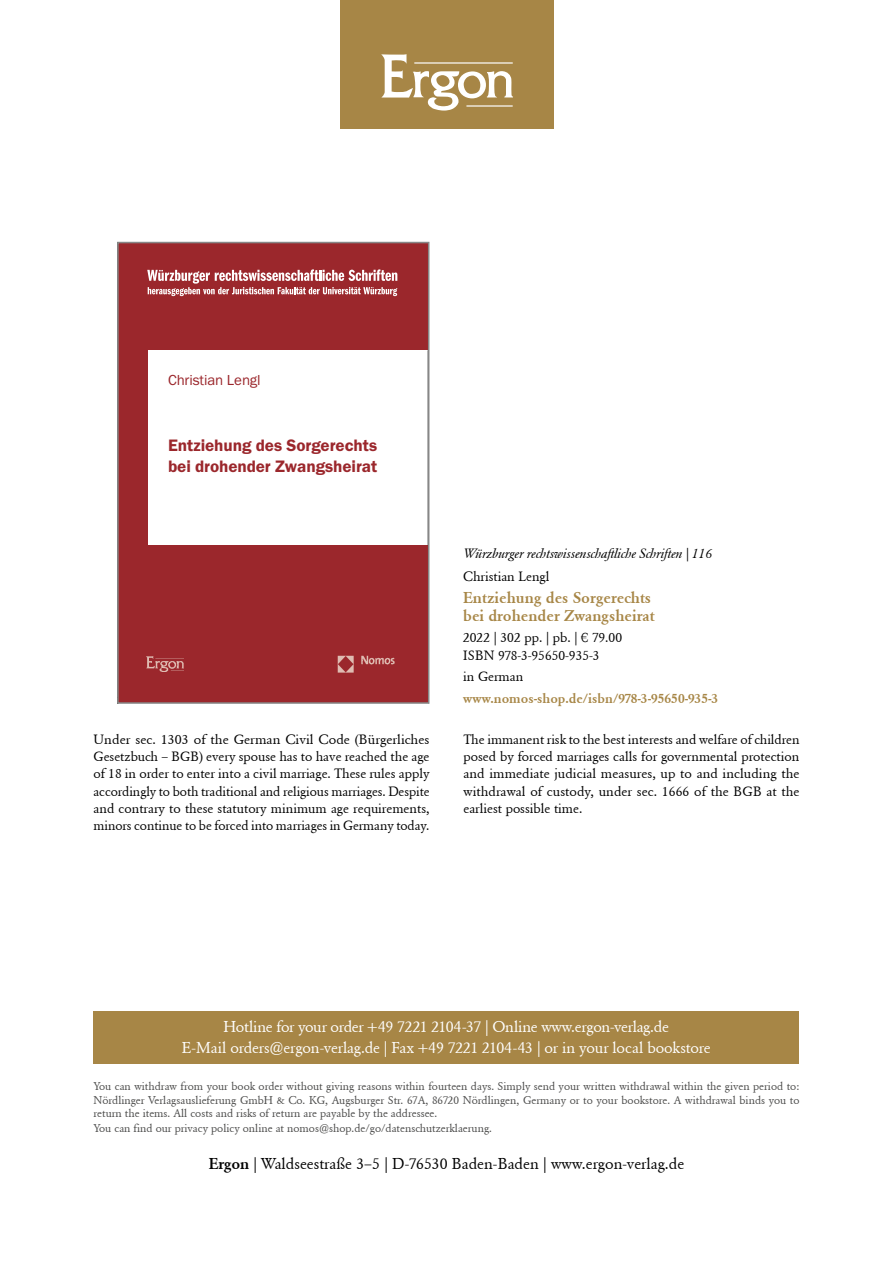
<style>
.page{position:relative;width:893px;height:1263px;background:#fff}
.page>*{position:absolute;margin:0;border:0;box-sizing:border-box;transform-origin:0 0}
.t1{font:600 17.1px/21.5px "Franklin Gothic Itc T";letter-spacing:-.005em;color:#9b272c}
.t2{font:15.75px/21px "Ergon Unicode";letter-spacing:-.015em;color:#fff;text-align:center}
.t3{font:15.75px "Ergon Unicode";color:#000}
.t4{font:700 15.75px/18px "Ergon Unicode";color:#a78646}
.t5{font:15px "Franklin Gothic Itc T";letter-spacing:-.005em;color:#9b272c}
.t6{font:13.5px/17.2px "Ergon Unicode";color:#000;text-align:justify}
.t7{font:italic 13.5px "Ergon Unicode";color:#000}
.t8{font:700 13.5px "Ergon Unicode";color:#a78646}
.t9{font:11.25px/13.5px "Ergon Unicode";color:#4a4a49;text-align:justify}
.s1{font-weight:700}
</style>
<div class="page">
<div style="left:94px;top:1011px;width:705px;height:52px;background:#a78646"></div>
<div style="left:340px;top:0;width:214px;height:129px;background:#a78646"></div>
<svg style="left:381px;top:54px;width:132px;height:57px"></svg>
<hr style="left:466px;top:105px;width:47px;height:2px;background:#fff">
<hr style="left:414px;top:62px;width:99px;height:2px;background:#fff">
<div style="left:120px;top:245px;width:306px;height:456px;background:#9b272c"></div>
<svg style="left:147px;top:269px;width:250px;height:27px"></svg>
<div style="left:148px;top:350px;width:280px;height:195px;background:#fff"></div>
<img style="left:338px;top:656px;width:57px;height:16px">
<img style="left:147px;top:656px;width:36px;height:16px">
<div style="left:117px;top:242px;width:312px;height:462px;border:2px solid #878787"></div>
<p class="t5" style="left:168px;top:371px;width:94px">Christian Lengl</p>
<p class="t1" style="left:168px;top:434px;width:211px">Entziehung des Sorgerechts bei drohender Zwangsheirat</p>
<p class="t7" style="left:463px;top:545px;width:250px">Würzburger rechtswissenschaftliche Schriften | 116</p>
<p class="t6" style="left:463px;top:567px;width:88px">Christian Lengl</p>
<p class="t4" style="left:463px;top:588px;width:193px">Entziehung des Sorgerechts bei drohender Zwangsheirat</p>
<p class="t6" style="left:463px;top:629px;width:160px">2022 | 302 pp. | pb. | € 79.00<br>ISBN 978-3-95650-935-3</p>
<p class="t6" style="left:463px;top:667px;width:62px">in German</p>
<p class="t8" style="left:463px;top:689px;width:257px">www.nomos-shop.de/isbn/978-3-95650-935-3</p>
<p class="t6" style="left:94px;top:730px;width:338px">Under sec. 1303 of the German Civil Code (Bürgerliches Gesetzbuch – BGB) every spouse has to have reached the age of 18 in order to enter into a civil marriage. These rules apply accordingly to both traditional and religious marriages. Despite and contrary to these statutory minimum age requirements, minors continue to be forced into marriages in Germany today.</p>
<p class="t6" style="left:463px;top:730px;width:338px">The immanent risk to the best interests and welfare of children posed by forced marriages calls for governmental protection and immediate judicial measures, up to and including the withdrawal of custody, under sec. 1666 of the BGB at the earliest possible time.</p>
<p class="t2" style="left:182px;top:1016px;width:531px">Hotline for your order +49 7221 2104-37 | Online www.ergon-verlag.de<br>E-Mail orders@ergon-verlag.de | Fax +49 7221 2104-43 | or in your local bookstore</p>
<p class="t9" style="left:94px;top:1079px;width:707px">You can withdraw from your book order without giving reasons within fourteen days. Simply send your written withdrawal within the given period to:<br>Nördlinger Verlagsauslieferung GmbH &amp; Co. KG, Augsburger Str. 67A, 86720 Nördlingen, Germany or to your bookstore. A withdrawal binds you to return the items. All costs and risks of return are payable by the addressee.</p>
<p class="t9" style="left:94px;top:1121px;width:400px">You can find our privacy policy online at nomos@shop.de/go/datenschutzerklaerung.</p>
<p class="t3" style="left:209px;top:1153px;width:477px"><span class="s1">Ergon</span> | Waldseestraße 3–5 | D-76530 Baden-Baden | www.ergon-verlag.de</p>
</div>
